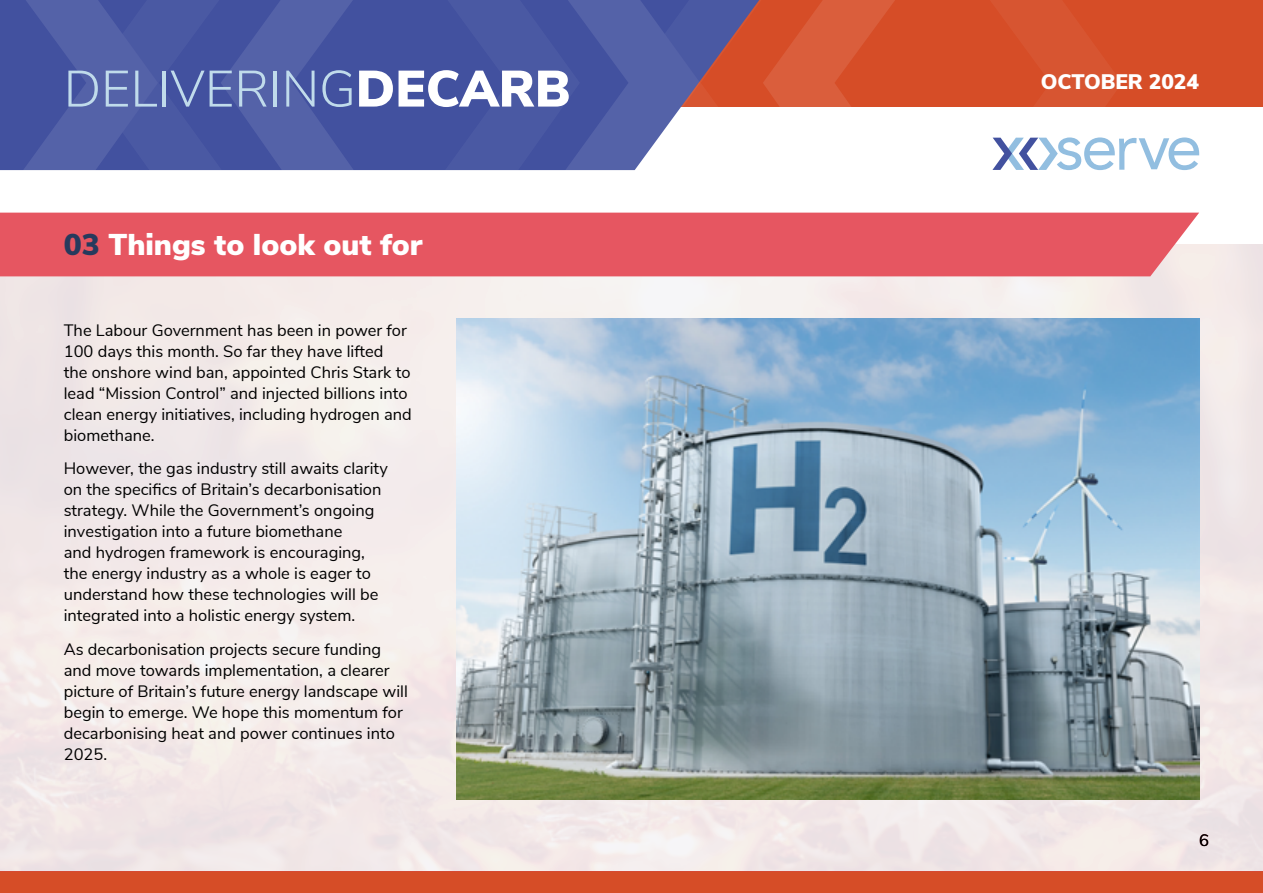
<style>
.page{position:relative;width:1263px;height:893px;background:#fff}
.page>*{position:absolute;margin:0;border:0;box-sizing:border-box;transform-origin:0 0}
.t1{font:300 51px "Nunito Sans";color:#c0dbeb}
.t2{font:900 30px "Nunito Sans";color:#fff}
.t3{font:900 21px "Nunito Sans";color:#fff}
.t4{font:16.5px/21px "Nunito Sans";color:#000}
.s1{font-weight:900;color:#fff}
.s2{color:#263a5d}
</style>
<div class="page">
<div style="left:361px;top:0;width:902px;height:106px;background:#d64d27"></div>
<div style="left:0;top:872px;width:1263px;height:21px;background:#d64d27"></div>
<svg style="left:0;top:0;width:1199px;height:170px"></svg>
<div style="left:0;top:244px;width:1263px;height:628px;background:#f3eae9"></div>
<div style="left:0;top:213px;width:1199px;height:63px;background:#e65661"></div>
<img style="left:456px;top:319px;width:743px;height:480px">
<h1 class="t1" style="left:64px;top:52px;width:508px">DELIVERING<span class="s1">DECARB</span></h1>
<p class="t3" style="left:1041px;top:67px;width:160px">OCTOBER 2024</p>
<h2 class="t2" style="left:64px;top:223px;width:360px"><span class="s2">03</span> Things to look out for</h2>
<p class="t4" style="left:64px;top:318px;width:350px">The Labour Government has been in power for 100 days this month. So far they have lifted<br>the onshore wind ban, appointed Chris Stark to lead “Mission Control” and injected billions into clean energy initiatives, including hydrogen and biomethane.</p>
<p class="t4" style="left:64px;top:457px;width:325px">However, the gas industry still awaits clarity on the specifics of Britain’s decarbonisation strategy. While the Government’s ongoing investigation into a future biomethane<br>and hydrogen framework is encouraging, the energy industry as a whole is eager to understand how these technologies will be integrated into a holistic energy system.</p>
<p class="t4" style="left:64px;top:638px;width:346px">As decarbonisation projects secure funding and move towards implementation, a clearer picture of Britain’s future energy landscape will begin to emerge. We hope this momentum for decarbonising heat and power continues into 2025.</p>
<p class="t4" style="left:1199px;top:829px;width:11px">6</p>
</div>
